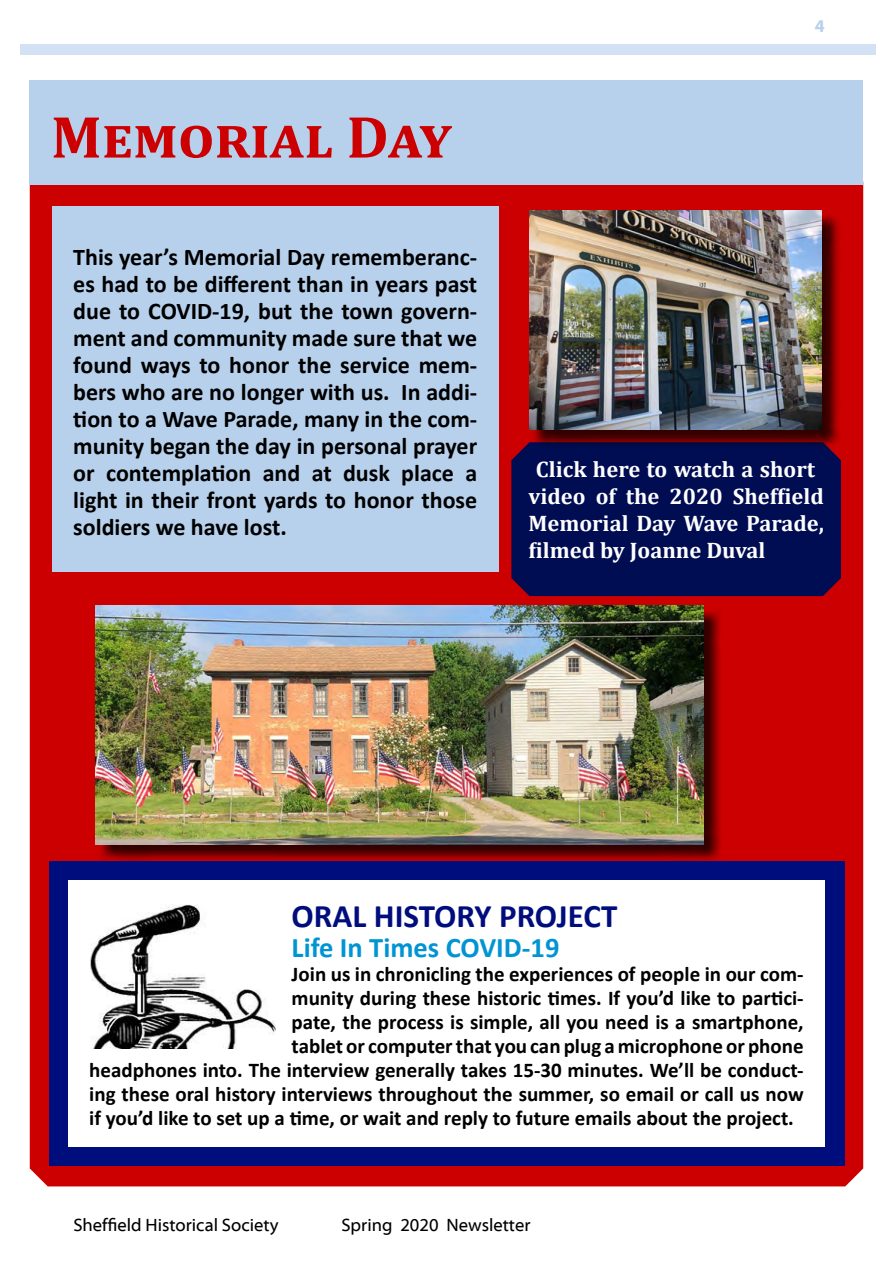
<style>
.page{position:relative;width:893px;height:1263px;background:#fff}
.page>*{position:absolute;margin:0;border:0;box-sizing:border-box;transform-origin:0 0}
.t1{font:700 60px "Cambria";color:#c00}
.t2{font:700 33px "Calibri";color:#000d7d}
.t3{font:700 28.5px "Calibri";color:#0194d3}
.t4{font:700 24px/27px "Calibri";color:#000;text-align:justify}
.t5{font:700 22.5px/27px "Cambria";color:#fff}
.t6{font:700 21px "Calibri";color:#000}
.t7{font:18px "Myriad Web Pro";color:#000}
.t8{font:700 18px "Myriad Pro";color:#b7d1ed}
</style>
<div class="page">
<div style="left:20px;top:44px;width:855px;height:11px;background:#d2e1f4"></div>
<div style="left:30px;top:184px;width:833px;height:1002px;background:#c00"></div>
<div style="left:30px;top:80px;width:833px;height:104px;background:#b7d1ed"></div>
<div style="left:511px;top:442px;width:330px;height:154px;background:#000d53"></div>
<div style="left:531px;top:212px;width:310px;height:237px;background:#000;opacity:.75"></div>
<img style="left:529px;top:210px;width:293px;height:220px">
<div style="left:97px;top:608px;width:625px;height:255px;background:#000;opacity:.75"></div>
<img style="left:96px;top:606px;width:607px;height:238px">
<div style="left:52px;top:206px;width:446px;height:365px;background:#b7d1ed"></div>
<div style="left:50px;top:861px;width:795px;height:304px;background:#000d7d"></div>
<div style="left:68px;top:880px;width:757px;height:267px;background:#fff"></div>
<img style="left:90px;top:905px;width:185px;height:144px">
<h1 class="t1" style="left:51px;top:95px;width:401px">Memorial Day</h1>
<p class="t4" style="left:73px;top:243px;width:405px">This year’s Memorial Day rememberanc&shy;es had to be different than in years past due to COVID-19, but the town govern&shy;ment and community made sure that we found ways to honor the service mem&shy;bers who are no longer with us. In addi&shy;tion to a Wave Parade, many in the com&shy;munity began the day in personal prayer or contemplation and at dusk place a light in their front yards to honor those soldiers we have lost.</p>
<p class="t8" style="left:815px;top:14px;width:11px">4</p>
<p class="t5" style="left:528px;top:455px;width:297px;text-indent:7px">Click here to watch a short video of the 2020 Sheffield<br>Memorial Day Wave Parade, filmed by Joanne Duval</p>
<h2 class="t2" style="left:292px;top:892px;width:327px">ORAL HISTORY PROJECT</h2>
<h3 class="t3" style="left:292px;top:927px;width:269px">Life In Times COVID-19</h3>
<p class="t6" style="left:292px;top:959px;width:514px">Join us in chronicling the experiences of people in our com-</p>
<p class="t6" style="left:292px;top:983px;width:514px">munity during these historic times. If you’d like to partici-</p>
<p class="t6" style="left:292px;top:1007px;width:514px">pate, the process is simple, all you need is a smartphone,</p>
<p class="t6" style="left:292px;top:1031px;width:514px">tablet or computer that you can plug a microphone or phone</p>
<p class="t6" style="left:89px;top:1055px;width:716px">headphones into. The interview generally takes 15-30 minutes. We’ll be conduct-</p>
<p class="t6" style="left:89px;top:1079px;width:716px">ing these oral history interviews throughout the summer, so email or call us now</p>
<p class="t6" style="left:89px;top:1103px;width:706px">if you’d like to set up a time, or wait and reply to future emails about the project.</p>
<p class="t7" style="left:73px;top:1215px;width:207px">Sheffield Historical Society</p>
<p class="t7" style="left:341px;top:1215px;width:191px">Spring 2020 Newsletter</p>
</div>
